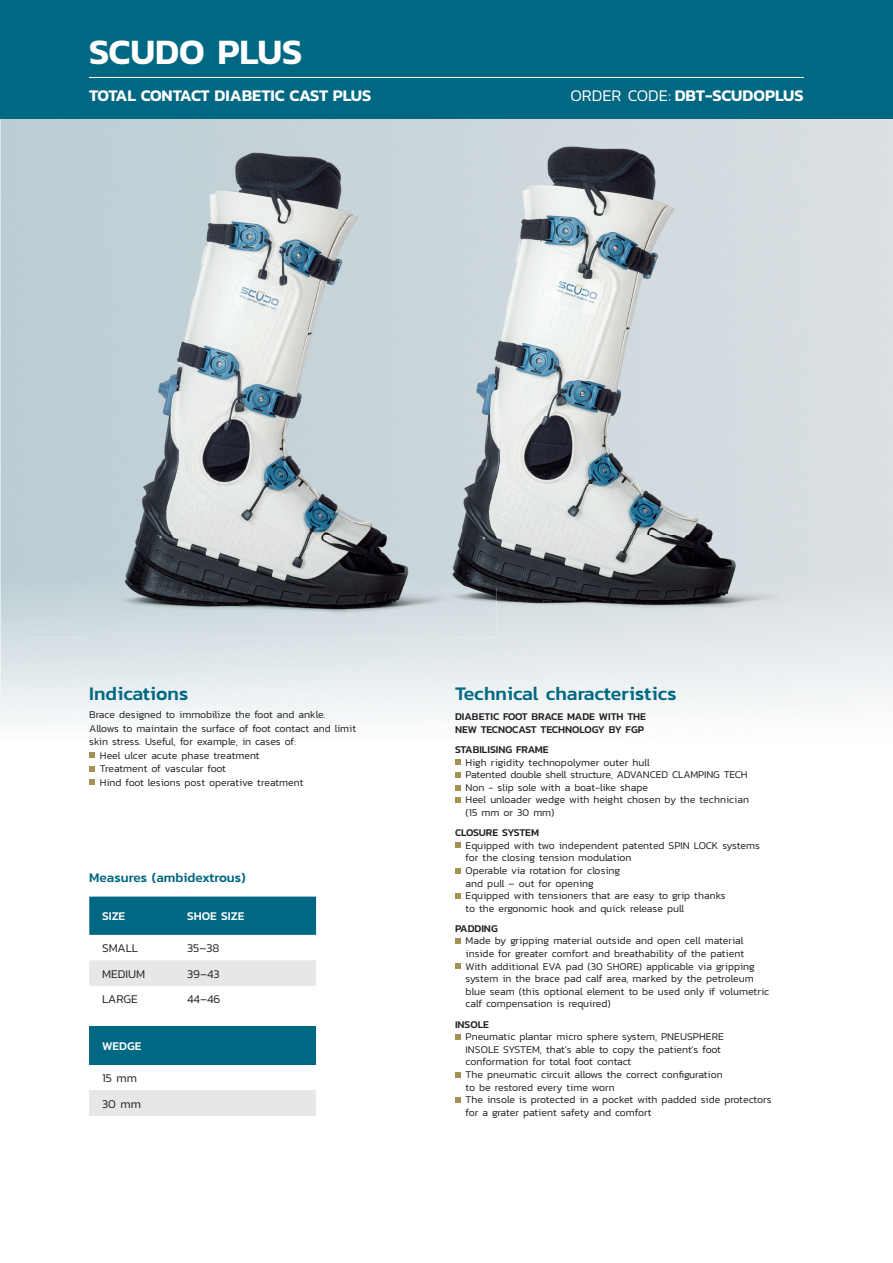
<style>
.page{position:relative;width:893px;height:1263px;background:#fff}
.page>*{position:absolute;margin:0;border:0;box-sizing:border-box;transform-origin:0 0}
.t1{font:600 36.3px "Kanit";color:#fff}
.t2{font:500 19.5px "Kanit";color:#006882}
.t3{font:600 16.5px "Kanit";color:#fff}
.t4{font:500 13.5px "Kanit";color:#006882}
.t5{font:300 12px/25.5px "Kanit";color:#231f20}
.t6{font:500 12px "Kanit";color:#fff}
.t7{font:300 10.5px/12.6px "Kanit";color:#231f20}
.t8{font:500 10.5px/12.6px "Kanit";color:#231f20}
.s1{font-weight:300}
</style>
<div class="page">
<img style="left:683px;top:118px;width:210px;height:42px">
<img style="left:53px;top:118px;width:630px;height:7px">
<img style="left:0;top:118px;width:53px;height:603px">
<div style="left:0;top:0;width:893px;height:118px;background:#006882"></div>
<hr style="left:89px;top:77px;width:715px;height:1px;background:#fff">
<svg style="left:89px;top:753px;width:5px;height:5px"></svg>
<svg style="left:89px;top:766px;width:5px;height:5px"></svg>
<svg style="left:89px;top:780px;width:5px;height:5px"></svg>
<div style="left:89px;top:896px;width:227px;height:39px;background:#006882"></div>
<div style="left:89px;top:960px;width:227px;height:26px;background:#e6e7e9"></div>
<div style="left:26px;top:125px;width:59px;height:461px;background:#bdcfd5"></div>
<img style="left:26px;top:586px;width:584px;height:52px">
<img style="left:85px;top:125px;width:352px;height:513px">
<img style="left:497px;top:125px;width:213px;height:52px">
<div style="left:710px;top:125px;width:150px;height:206px;background:#d7dde2"></div>
<img style="left:497px;top:177px;width:113px;height:410px">
<img style="left:610px;top:177px;width:100px;height:154px">
<img style="left:610px;top:331px;width:250px;height:307px">
<img style="left:437px;top:125px;width:60px;height:461px">
<img style="left:210px;top:586px;width:287px;height:52px">
<div style="left:89px;top:1026px;width:227px;height:39px;background:#006882"></div>
<div style="left:89px;top:1090px;width:227px;height:26px;background:#e6e7e9"></div>
<svg style="left:455px;top:760px;width:5px;height:5px"></svg>
<svg style="left:455px;top:772px;width:5px;height:5px"></svg>
<svg style="left:455px;top:785px;width:5px;height:5px"></svg>
<svg style="left:455px;top:797px;width:5px;height:6px"></svg>
<svg style="left:455px;top:843px;width:5px;height:5px"></svg>
<svg style="left:455px;top:868px;width:5px;height:5px"></svg>
<svg style="left:455px;top:893px;width:5px;height:5px"></svg>
<svg style="left:455px;top:938px;width:5px;height:6px"></svg>
<svg style="left:455px;top:964px;width:5px;height:5px"></svg>
<svg style="left:455px;top:1034px;width:5px;height:5px"></svg>
<svg style="left:455px;top:1072px;width:5px;height:5px"></svg>
<svg style="left:455px;top:1097px;width:5px;height:5px"></svg>
<h1 class="t1" style="left:89px;top:24px;width:215px">SCUDO PLUS</h1>
<h3 class="t3" style="left:89px;top:83px;width:284px">TOTAL CONTACT DIABETIC CAST PLUS</h3>
<h3 class="t3" style="left:570px;top:83px;width:235px"><span class="s1">ORDER CODE:</span> DBT-SCUDOPLUS</h3>
<h2 class="t2" style="left:89px;top:679px;width:100px">Indications</h2>
<p class="t7" style="left:89px;top:708px;width:238px">Brace designed to immobilize the foot and ankle.</p>
<p class="t7" style="left:89px;top:722px;width:268px">Allows to maintain the surface of foot contact and limit</p>
<p class="t7" style="left:89px;top:735px;width:208px">skin stress. Useful, for example, in cases of:</p>
<p class="t7" style="left:100px;top:749px;width:161px">Heel ulcer acute phase treatment</p>
<p class="t7" style="left:100px;top:762px;width:128px">Treatment of vascular foot</p>
<p class="t7" style="left:100px;top:776px;width:205px">Hind foot lesions post operative treatment</p>
<p class="t4" style="left:89px;top:867px;width:158px">Measures (ambidextrous)</p>
<p class="t6" style="left:102px;top:907px;width:25px">SIZE</p>
<p class="t6" style="left:187px;top:907px;width:59px">SHOE SIZE</p>
<p class="t5" style="left:102px;top:935px;width:38px">SMALL</p>
<p class="t5" style="left:187px;top:935px;width:34px">35–38</p>
<p class="t5" style="left:102px;top:961px;width:45px">MEDIUM</p>
<p class="t5" style="left:187px;top:961px;width:34px">39–43</p>
<p class="t5" style="left:102px;top:986px;width:37px">LARGE</p>
<p class="t5" style="left:187px;top:986px;width:35px">44–46</p>
<p class="t6" style="left:102px;top:1037px;width:41px">WEDGE</p>
<p class="t5" style="left:102px;top:1065px;width:41px">15 mm<br>30 mm</p>
<h2 class="t2" style="left:455px;top:679px;width:223px">Technical characteristics</h2>
<p class="t8" style="left:455px;top:710px;width:193px">DIABETIC FOOT BRACE MADE WITH THE<br>NEW TECNOCAST TECHNOLOGY BY FGP</p>
<p class="t8" style="left:455px;top:743px;width:95px">STABILISING FRAME</p>
<p class="t7" style="left:466px;top:756px;width:285px">High rigidity technopolymer outer hull<br>Patented double shell structure, ADVANCED CLAMPING TECH Non - slip sole with a boat-like shape<br>Heel unloader wedge with height chosen by the technician (15 mm or 30 mm)</p>
<p class="t8" style="left:455px;top:826px;width:86px">CLOSURE SYSTEM</p>
<p class="t7" style="left:466px;top:839px;width:296px">Equipped with two independent patented SPIN LOCK systems for the closing tension modulation<br>Operable via rotation for closing<br>and pull – out for opening<br>Equipped with tensioners that are easy to grip thanks<br>to the ergonomic hook and quick release pull</p>
<p class="t8" style="left:455px;top:922px;width:44px">PADDING</p>
<p class="t7" style="left:466px;top:934px;width:305px">Made by gripping material outside and open cell material inside for greater comfort and breathability of the patient<br>With additional EVA pad (30 SHORE) applicable via gripping system in the brace pad calf area, marked by the petroleum blue seam (this optional element to be used only if volumetric calf compensation is required)</p>
<p class="t8" style="left:455px;top:1017px;width:36px">INSOLE</p>
<p class="t7" style="left:466px;top:1030px;width:307px">Pneumatic plantar micro sphere system, PNEUSPHERE<br>INSOLE SYSTEM, that’s able to copy the patient’s foot conformation for total foot contact<br>The pneumatic circuit allows the correct configuration<br>to be restored every time worn<br>The insole is protected in a pocket with padded side protectors for a grater patient safety and comfort</p>
</div>
